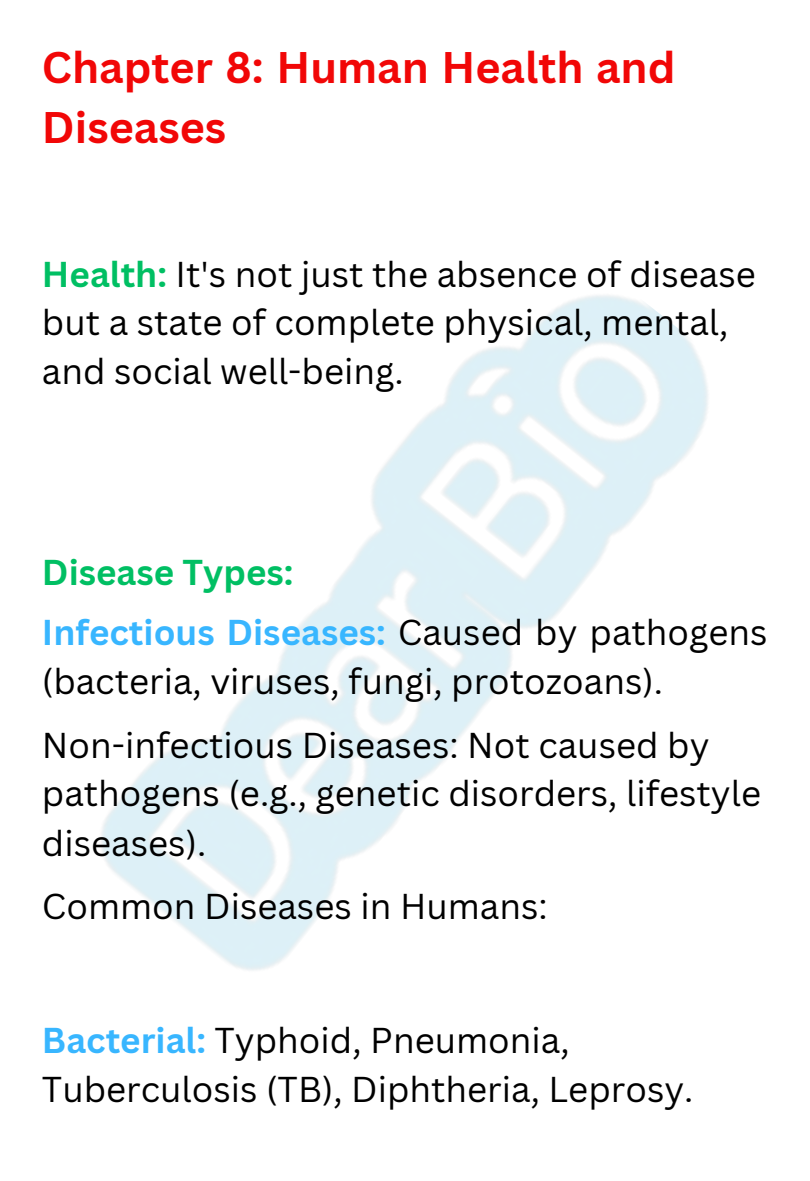
<style>
.page{position:relative;width:810px;height:1181px;background:#fff}
.page>*{position:absolute;margin:0;border:0;box-sizing:border-box;transform-origin:0 0}
.t1{font:700 43.05px/59.7px "Canva Sans";color:#f10707}
.t2{font:34.95px/48.3px "Canva Sans";color:#000}
.t3{font:700 34.95px "Canva Sans";color:#00bf63}
.s1{font-weight:700;color:#00bf63}
.s2{font-weight:700;color:#38b6ff}
</style>
<div class="page">
<p class="t1" style="left:42px;top:37px;width:635px">Chapter 8: Human Health and<br>Diseases</p>
<p class="t2" style="left:42px;top:249px;width:715px"><span class="s1">Health:</span> It's not just the absence of disease but a state of complete physical, mental, and social well-being.</p>
<p class="t3" style="left:42px;top:547px;width:253px">Disease Types:</p>
<p class="t2" style="left:42px;top:607px;width:727px"><span class="s2">Infectious Diseases:</span> Caused by pathogens (bacteria, viruses, fungi, protozoans).</p>
<p class="t2" style="left:42px;top:719px;width:669px">Non-infectious Diseases: Not caused by</p>
<p class="t2" style="left:42px;top:768px;width:721px">pathogens (e.g., genetic disorders, lifestyle</p>
<p class="t2" style="left:42px;top:817px;width:166px">diseases).</p>
<p class="t2" style="left:42px;top:880px;width:507px">Common Diseases in Humans:</p>
<p class="t2" style="left:42px;top:1015px;width:653px"><span class="s2">Bacterial:</span> Typhoid, Pneumonia,<br>Tuberculosis (TB), Diphtheria, Leprosy.</p>
</div>
